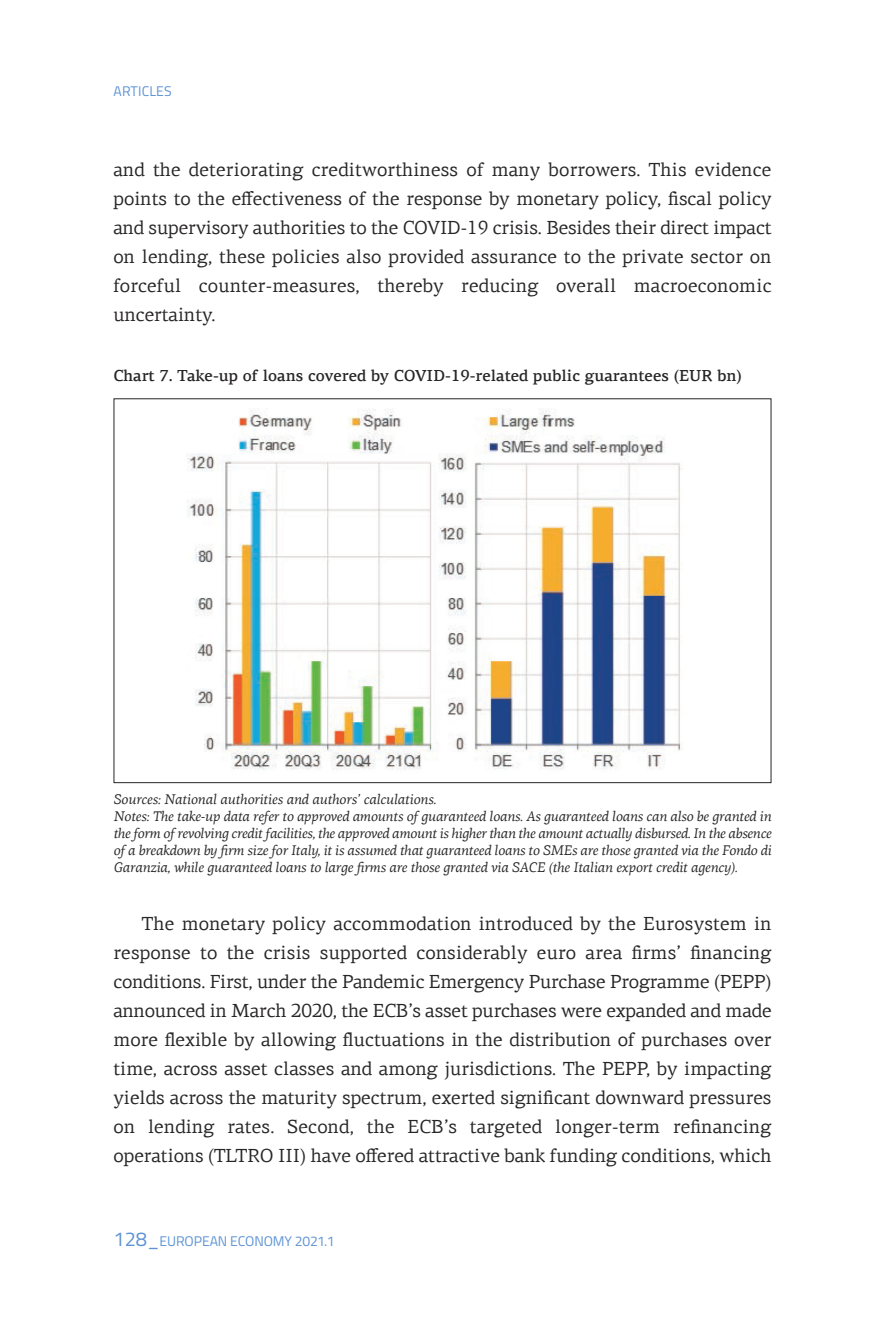
<style>
.page{position:relative;width:885px;height:1327px;background:#fff}
.page>*{position:absolute;margin:0;border:0;box-sizing:border-box;transform-origin:0 0}
.t1{font:19px/29px "PF Agora Serif Pro";color:#272526;text-align:justify}
.t2{font:500 16px "PF Agora Serif Pro";color:#272526}
.t3{font:italic 14px/17px "PF Agora Serif Pro";letter-spacing:-.01em;color:#272526;text-align:justify}
.t4{font:14px "Titillium";letter-spacing:-.005em;color:#5e93d5}
.s1{font-size:20px}
</style>
<div class="page">
<img style="left:187px;top:408px;width:495px;height:362px">
<p class="t4" style="left:113px;top:86px;width:60px">ARTICLES</p>
<p class="t1" style="left:113px;top:156px;width:659px">and the deteriorating creditworthiness of many borrowers. This evidence points to the effectiveness of the response by monetary policy, fiscal policy and supervisory authorities to the COVID-19 crisis. Besides their direct impact on lending, these policies also provided assurance to the private sector on forceful counter-measures, thereby reducing overall macroeconomic uncertainty.</p>
<p class="t2" style="left:113px;top:369px;width:630px">Chart 7. Take-up of loans covered by COVID-19-related public guarantees (EUR bn)</p>
<p class="t3" style="left:113px;top:791px;width:324px">Sources: National authorities and authors’ calculations.</p>
<p class="t3" style="left:113px;top:808px;width:659px">Notes: The take-up data refer to approved amounts of guaranteed loans. As guaranteed loans can also be granted in the form of revolving credit facilities, the approved amount is higher than the amount actually disbursed. In the absence of a breakdown by firm size for Italy, it is assumed that guaranteed loans to SMEs are those granted via the Fondo di Garanzia, while guaranteed loans to large firms are those granted via SACE (the Italian export credit agency).</p>
<p class="t1" style="left:113px;top:910px;width:659px;text-indent:28px">The monetary policy accommodation introduced by the Eurosystem in response to the crisis supported considerably euro area firms’ financing conditions. First, under the Pandemic Emergency Purchase Programme (PEPP) announced in March 2020, the ECB’s asset purchases were expanded and made more flexible by allowing fluctuations in the distribution of purchases over time, across asset classes and among jurisdictions. The PEPP, by impacting yields across the maturity spectrum, exerted significant downward pressures on lending rates. Second, the ECB’s targeted longer-term refinancing operations (TLTRO III) have offered attractive bank funding conditions, which</p>
<p class="t4" style="left:113px;top:1235px;width:223px"><span class="s1">128_</span>EUROPEAN ECONOMY 2021.1</p>
</div>
